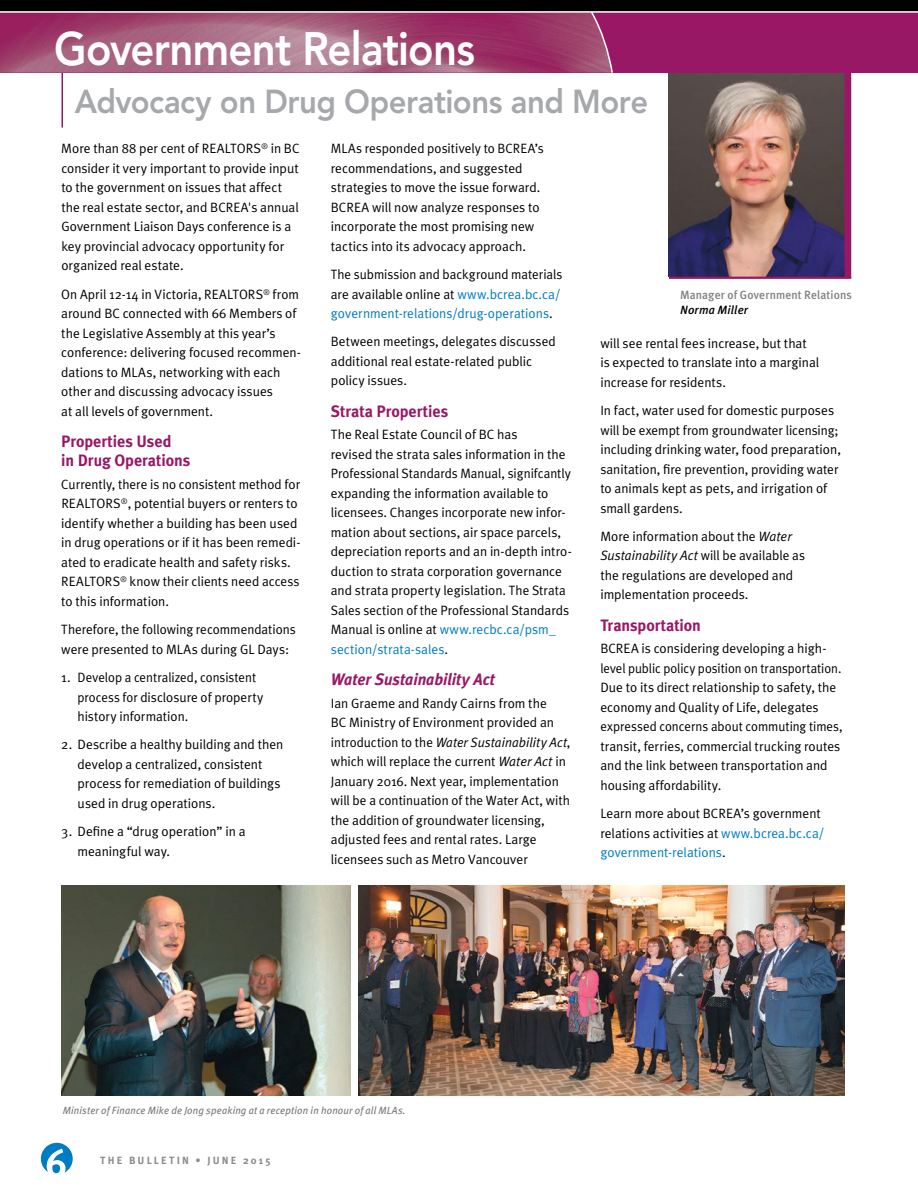
<style>
.page{position:relative;width:918px;height:1188px;background:#fff}
.page>*{position:absolute;margin:0;border:0;box-sizing:border-box;transform-origin:0 0}
.t1{font:800 46.5px "Avenir LT Std";letter-spacing:-.02em;color:#fff;scale:.9 1}
.t2{font:800 33px "Avenir LT Std";letter-spacing:-.015em;color:#a7a8ab;scale:.94 1}
.t3{font:700 16.5px/19.2px "Meta Plus";letter-spacing:-.005em;color:#981866}
.t4{font:italic 700 16.5px "Meta Plus";letter-spacing:-.005em;color:#981866}
.t5{font:13.5px/19.5px "Meta Plus Normal";color:#000}
.t6{font:500 12px "Meta Plus";letter-spacing:.01em;color:#808184}
.t7{font:italic 500 12px "Meta Plus";letter-spacing:.01em;color:#000}
.t8{font:italic 10.5px "Meta Plus";letter-spacing:.015em;color:#76787a;scale:.96 1}
.t9{font:700 10.5px "Meta Plus";letter-spacing:.21em;color:#898b8e}
.s1{color:#007cc3}
.s2{font-style:italic}
</style>
<div class="page">
<svg style="left:41px;top:1143px;width:32px;height:30px"></svg>
<img style="left:62px;top:886px;width:289px;height:210px">
<img style="left:358px;top:886px;width:487px;height:210px">
<img style="left:669px;top:73px;width:175px;height:204px">
<hr style="left:669px;top:277px;width:182px;height:2px;background:#981866">
<div style="left:844px;top:73px;width:7px;height:205px;background:#981866"></div>
<hr style="left:62px;top:73px;width:1px;height:55px;background:#981866">
<div style="left:0;top:12px;width:918px;height:61px;background:#981866"></div>
<img style="left:0;top:13px;width:590px;height:60px">
<div style="left:0;top:0;width:918px;height:12px;background:#000"></div>
<hr style="left:0;top:11px;width:918px;height:2px;background:#fff">
<svg style="left:590px;top:11px;width:24px;height:62px"></svg>
<h1 class="t1" style="left:54px;top:21px;width:469px">Government Relations</h1>
<h2 class="t2" style="left:75px;top:82px;width:611px">Advocacy on Drug Operations and More</h2>
<p class="t5" style="left:61px;top:139px;width:240px">More than 88 per cent of REALTORS<sup>®</sup> in BC consider it very important to provide input to the government on issues that affect the real estate sector, and BCREA's annual Government Liaison Days conference is a key provincial advocacy opportunity for organized real estate.</p>
<p class="t5" style="left:61px;top:284px;width:241px">On April 12-14 in Victoria, REALTORS<sup>®</sup> from around BC connected with 66 Members of the Legislative Assembly at this year’s conference: delivering focused recommen&shy;dations to MLAs, networking with each other and discussing advocacy issues<br>at all levels of government.</p>
<p class="t3" style="left:61px;top:431px;width:130px">Properties Used<br>in Drug Operations</p>
<p class="t5" style="left:61px;top:474px;width:241px">Currently, there is no consistent method for REALTORS<sup>®</sup>, potential buyers or renters to identify whether a building has been used in drug operations or if it has been remedi&shy;ated to eradicate health and safety risks.<br>REALTORS<sup>®</sup> know their clients need access to this information.</p>
<p class="t5" style="left:61px;top:620px;width:236px">Therefore, the following recommendations were presented to MLAs during GL Days:</p>
<p class="t5" style="left:78px;top:667px;width:187px;text-indent:-16px">1. Develop a centralized, consistent process for disclosure of property history information.</p>
<p class="t5" style="left:78px;top:735px;width:207px;text-indent:-16px">2. Describe a healthy building and then develop a centralized, consistent process for remediation of buildings used in drug operations.</p>
<p class="t5" style="left:78px;top:822px;width:170px;text-indent:-16px">3. Define a “drug operation” in a meaningful way.</p>
<p class="t5" style="left:331px;top:139px;width:214px">MLAs responded positively to BCREA’s recommendations, and suggested strategies to move the issue forward.<br>BCREA will now analyze responses to incorporate the most promising new tactics into its advocacy approach.</p>
<p class="t5" style="left:331px;top:264px;width:233px">The submission and background materials are available online at <span class="s1">www.bcrea.bc.ca/ government-relations/drug-operations</span>.</p>
<p class="t5" style="left:331px;top:332px;width:226px">Between meetings, delegates discussed additional real estate-related public policy issues.</p>
<p class="t3" style="left:331px;top:401px;width:119px">Strata Properties</p>
<p class="t5" style="left:331px;top:425px;width:243px">The Real Estate Council of BC has<br>revised the strata sales information in the Professional Standards Manual, signifcantly expanding the information available to licensees. Changes incorporate new infor&shy;mation about sections, air space parcels, depreciation reports and an in-depth intro&shy;duction to strata corporation governance and strata property legislation. The Strata Sales section of the Professional Standards Manual is online at <span class="s1">www.recbc.ca/psm_ section/strata-sales</span>.</p>
<p class="t4" style="left:331px;top:670px;width:166px">Water Sustainability Act</p>
<p class="t5" style="left:331px;top:693px;width:241px">Ian Graeme and Randy Cairns from the<br>BC Ministry of Environment provided an introduction to the <span class="s2">Water Sustainability Act</span>, which will replace the current <span class="s2">Water Act</span> in January 2016. Next year, implementation will be a continuation of the Water Act, with the addition of groundwater licensing, adjusted fees and rental rates. Large licensees such as Metro Vancouver</p>
<p class="t6" style="left:680px;top:288px;width:173px">Manager of Government Relations</p>
<p class="t7" style="left:680px;top:303px;width:69px">Norma Miller</p>
<p class="t5" style="left:600px;top:333px;width:220px">will see rental fees increase, but that is expected to translate into a marginal increase for residents.</p>
<p class="t5" style="left:600px;top:400px;width:242px">In fact, water used for domestic purposes will be exempt from groundwater licensing; including drinking water, food preparation, sanitation, fire prevention, providing water to animals kept as pets, and irrigation of small gardens.</p>
<p class="t5" style="left:600px;top:526px;width:206px">More information about the <span class="s2">Water Sustainability Act</span> will be available as the regulations are developed and implementation proceeds.</p>
<p class="t3" style="left:600px;top:615px;width:102px">Transportation</p>
<p class="t5" style="left:600px;top:639px;width:244px">BCREA is considering developing a high&shy;level public policy position on transportation.<br>Due to its direct relationship to safety, the economy and Quality of Life, delegates expressed concerns about commuting times, transit, ferries, commercial trucking routes and the link between transportation and housing affordability.</p>
<p class="t5" style="left:600px;top:804px;width:226px">Learn more about BCREA’s government relations activities at <span class="s1">www.bcrea.bc.ca/ government-relations</span>.</p>
<p class="t8" style="left:63px;top:1104px;width:359px">Minister of Finance Mike de Jong speaking at a reception in honour of all MLAs.</p>
<p class="t9" style="left:100px;top:1154px;width:172px">The B ulleti n • June 2015</p>
</div>
